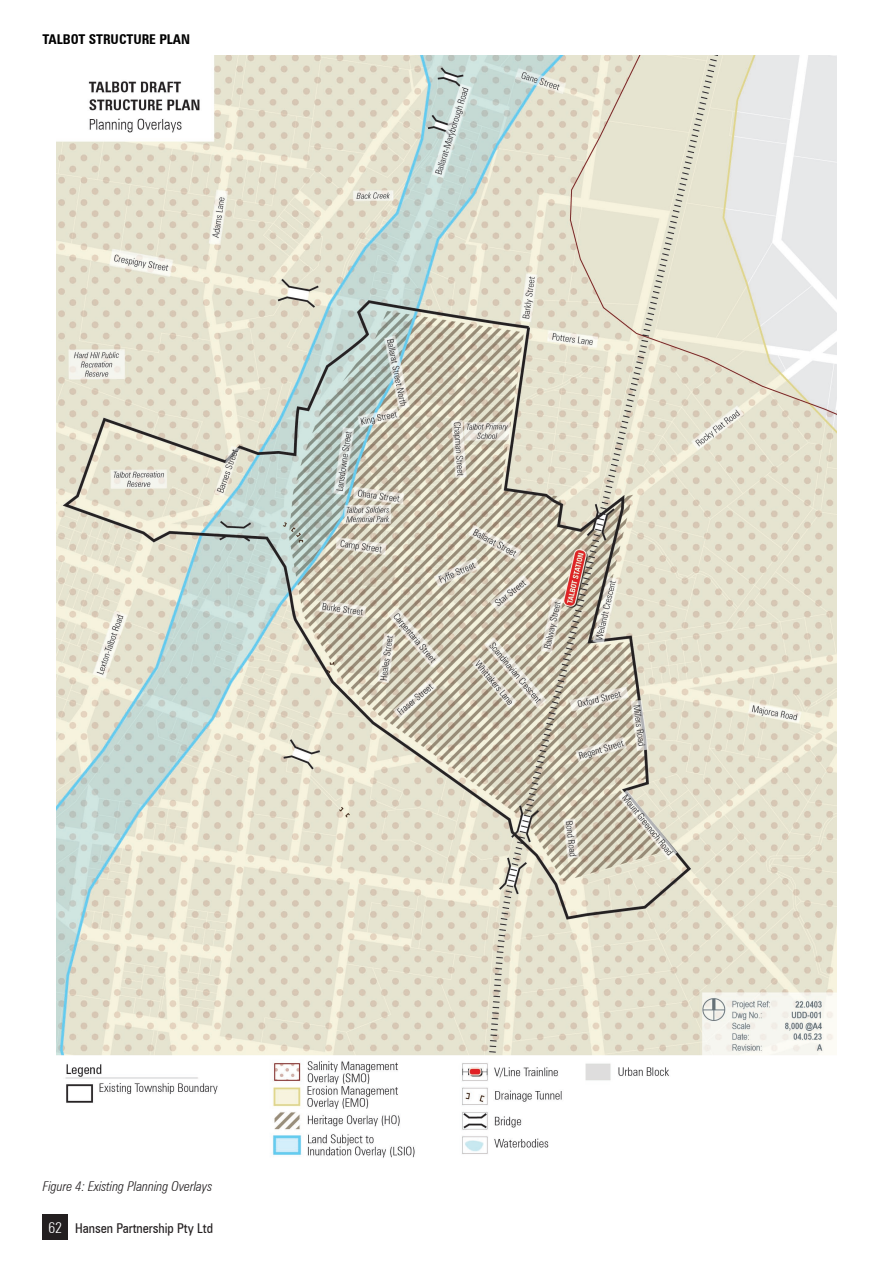
<style>
.page{position:relative;width:893px;height:1263px;background:#fff}
.page>*{position:absolute;margin:0;border:0;box-sizing:border-box;transform-origin:0 0}
.Numbers{font:italic 300 condensed 13.5px "Zurich BT";color:#231f20}
.t1{font:condensed 13.5px "Zurich BT";color:#231f20}
.t2{font:700 condensed 13.5px "Zurich BT";color:#000}
.s1{font-weight:300;font-size:15px;color:#fff}
</style>
<div class="page">
<div style="left:43px;top:1214px;width:25px;height:26px;background:#231f20"></div>
<img style="left:56px;top:55px;width:780px;height:1103px">
<p class="t2" style="left:43px;top:31px;width:149px">TALBOT STRUCTURE PLAN</p>
<p class="Numbers" style="left:43px;top:1178px;width:171px">Figure 4: Existing Planning Overlays</p>
<p class="t1" style="left:48px;top:1219px;width:166px"><span class="s1">62</span> Hansen Partnership Pty Ltd</p>
</div>
